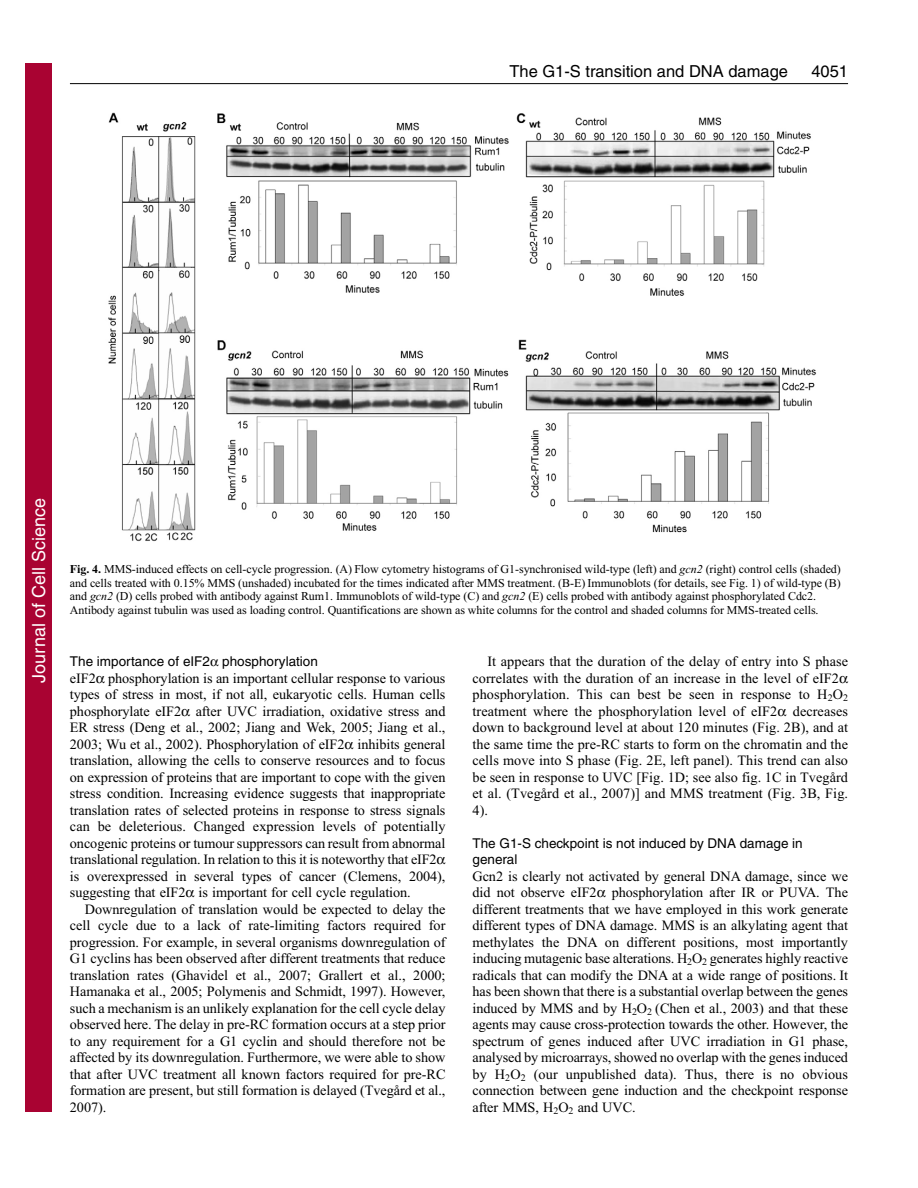
<style>
.page{position:relative;width:918px;height:1188px;background:#fff}
.page>*{position:absolute;margin:0;border:0;box-sizing:border-box;transform-origin:0 0}
.t1{font:18px "Helvetica";color:#fff}
.t2{font:16.5px "Helvetica";color:#000}
.t3{font:14.25px/16.5px "Times New Roman";letter-spacing:-.005em;color:#000}
.t4{font:13.5px/16.5px "Helvetica";color:#000}
.t5{font:12px/13.5px "Times New Roman";letter-spacing:-.005em;color:#000}
.s1{font-weight:700}
.s2{font-style:italic}
</style>
<div class="page">
<hr style="left:70px;top:83px;width:778px;height:1px;background:#000">
<img style="left:108px;top:112px;width:708px;height:430px">
<div style="left:26px;top:64px;width:26px;height:1048px;background:#a90332"></div>
<p class="t2" style="left:509px;top:65px;width:280px">The G1-S transition and DNA damage</p>
<p class="t2" style="left:811px;top:65px;width:38px">4051</p>
<p class="t1" style="left:28px;top:683px;width:186px;rotate:-90deg">Journal of Cell Science</p>
<p class="t5" style="left:70px;top:564px;width:772px"><span class="s1">Fig. 4.</span> MMS-induced effects on cell-cycle progression. (A) Flow cytometry histograms of G1-synchronised wild-type (left) and <span class="s2">gcn2</span> (right) control cells (shaded) and cells treated with 0.15% MMS (unshaded) incubated for the times indicated after MMS treatment. (B-E) Immunoblots (for details, see Fig. 1) of wild-type (B) and <span class="s2">gcn2</span> (D) cells probed with antibody against Rum1. Immunoblots of wild-type (C) and <span class="s2">gcn2</span> (E) cells probed with antibody against phosphorylated Cdc2.<br>Antibody against tubulin was used as loading control. Quantifications are shown as white columns for the control and shaded columns for MMS-treated cells.</p>
<p class="t4" style="left:70px;top:654px;width:250px">The importance of eIF2 phosphorylation</p>
<p class="t3" style="left:70px;top:671px;width:377px">eIF2 phosphorylation is an important cellular response to various types of stress in most, if not all, eukaryotic cells. Human cells phosphorylate eIF2 after UVC irradiation, oxidative stress and ER stress (Deng et al., 2002; Jiang and Wek, 2005; Jiang et al., 2003; Wu et al., 2002). Phosphorylation of eIF2 inhibits general translation, allowing the cells to conserve resources and to focus on expression of proteins that are important to cope with the given stress condition. Increasing evidence suggests that inappropriate translation rates of selected proteins in response to stress signals can be deleterious. Changed expression levels of potentially oncogenic proteins or tumour suppressors can result from abnormal translational regulation. In relation to this it is noteworthy that eIF2 is overexpressed in several types of cancer (Clemens, 2004), suggesting that eIF2 is important for cell cycle regulation.</p>
<p class="t3" style="left:70px;top:902px;width:377px;text-align:justify;text-indent:15px">Downregulation of translation would be expected to delay the cell cycle due to a lack of rate-limiting factors required for progression. For example, in several organisms downregulation of G1 cyclins has been observed after different treatments that reduce translation rates (Ghavidel et al., 2007; Grallert et al., 2000; Hamanaka et al., 2005; Polymenis and Schmidt, 1997). However, such a mechanism is an unlikely explanation for the cell cycle delay observed here. The delay in pre-RC formation occurs at a step prior to any requirement for a G1 cyclin and should therefore not be affected by its downregulation. Furthermore, we were able to show that after UVC treatment all known factors required for pre-RC formation are present, but still formation is delayed (Tvegård et al., 2007).</p>
<p class="t3" style="left:472px;top:654px;width:377px;text-indent:15px">It appears that the duration of the delay of entry into S phase correlates with the duration of an increase in the level of eIF2 phosphorylation. This can best be seen in response to H<sub>2</sub>O<sub>2 </sub>treatment where the phosphorylation level of eIF2 decreases down to background level at about 120 minutes (Fig. 2B), and at the same time the pre-RC starts to form on the chromatin and the cells move into S phase (Fig. 2E, left panel). This trend can also be seen in response to UVC [Fig. 1D; see also fig. 1C in Tvegård et al. (Tvegård et al., 2007)] and MMS treatment (Fig. 3B, Fig.<br>4).</p>
<p class="t4" style="left:472px;top:836px;width:332px">The G1-S checkpoint is not induced by DNA damage in general</p>
<p class="t3" style="left:472px;top:869px;width:377px;text-align:justify">Gcn2 is clearly not activated by general DNA damage, since we did not observe eIF2 phosphorylation after IR or PUVA. The different treatments that we have employed in this work generate different types of DNA damage. MMS is an alkylating agent that methylates the DNA on different positions, most importantly inducing mutagenic base alterations. H<sub>2</sub>O<sub>2</sub> generates highly reactive radicals that can modify the DNA at a wide range of positions. It has been shown that there is a substantial overlap between the genes induced by MMS and by H<sub>2</sub>O<sub>2</sub> (Chen et al., 2003) and that these agents may cause cross-protection towards the other. However, the spectrum of genes induced after UVC irradiation in G1 phase, analysed by microarrays, showed no overlap with the genes induced by H<sub>2</sub>O<sub>2</sub> (our unpublished data). Thus, there is no obvious connection between gene induction and the checkpoint response after MMS, H<sub>2</sub>O<sub>2</sub> and UVC.</p>
</div>
